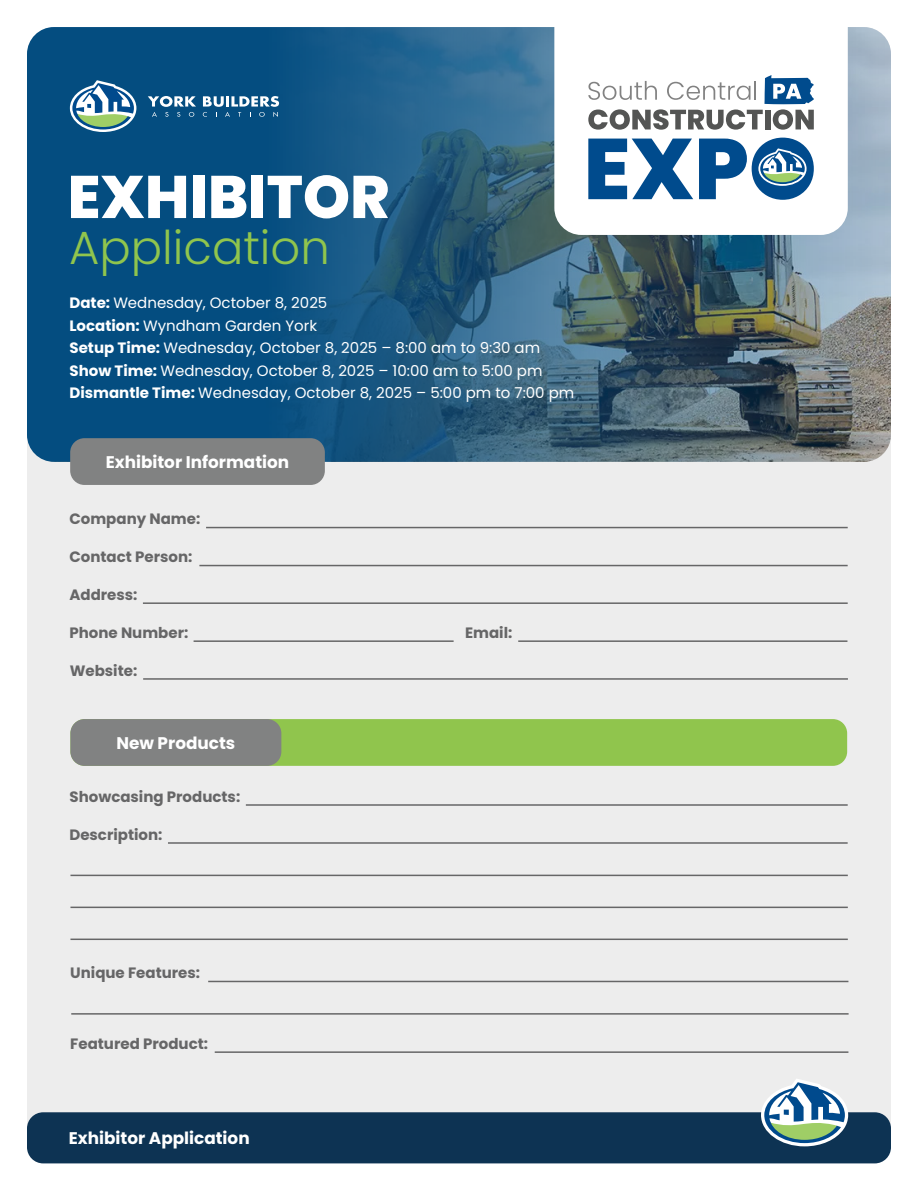
<style>
.page{position:relative;width:918px;height:1188px;background:#fff}
.page>*{position:absolute;margin:0;border:0;box-sizing:border-box;transform-origin:0 0}
.t1{font:800 60px "Poppins";color:#fff}
.t2{font:300 46.5px "Poppins";color:#90c54d}
.t3{font:700 16.8px "Poppins";color:#fff}
.t4{font:15px/22.5px "Poppins";color:#fff}
.t5{font:700 15px "Poppins";color:#666667}
.s1{font-weight:700}
</style>
<div class="page">
<div style="left:27px;top:27px;width:864px;height:1134px;background:#ededed;border-radius:28px"></div>
<svg style="left:27px;top:27px;width:864px;height:435px;background:#2b5e80"></svg>
<div style="left:27px;top:1112px;width:864px;height:51px;background:#0d3353;border-radius:16px"></div>
<div style="left:70px;top:438px;width:255px;height:47px;background:#818282;border-radius:14px"></div>
<hr style="left:206px;top:527px;width:642px;height:1px;background:#666667">
<svg style="left:761px;top:1079px;width:87px;height:67px"></svg>
<div style="left:554px;top:27px;width:294px;height:208px;background:#fff"></div>
<svg style="left:588px;top:139px;width:105px;height:60px;background:#608fb8"></svg>
<svg style="left:699px;top:138px;width:115px;height:62px;background:#6694b7"></svg>
<svg style="left:588px;top:75px;width:226px;height:55px;background:#bfc6ca"></svg>
<svg style="left:148px;top:96px;width:48px;height:21px"></svg>
<svg style="left:203px;top:96px;width:76px;height:21px;background:#5284a7"></svg>
<svg style="left:70px;top:80px;width:66px;height:52px;background:#6997a9"></svg>
<hr style="left:194px;top:640px;width:260px;height:2px;background:#666667">
<hr style="left:518px;top:640px;width:329px;height:2px;background:#666667">
<hr style="left:143px;top:602px;width:705px;height:2px;background:#666667">
<hr style="left:199px;top:565px;width:649px;height:1px;background:#666667">
<hr style="left:143px;top:678px;width:705px;height:2px;background:#666667">
<div style="left:70px;top:719px;width:777px;height:47px;background:#90c54d;border-radius:14px"></div>
<div style="left:70px;top:719px;width:211px;height:47px;background:#818282;border-radius:14px"></div>
<hr style="left:246px;top:804px;width:602px;height:2px;background:#666667">
<hr style="left:168px;top:842px;width:680px;height:2px;background:#666667">
<hr style="left:70px;top:875px;width:778px;height:1px;background:#666667">
<hr style="left:70px;top:907px;width:778px;height:1px;background:#666667">
<hr style="left:70px;top:939px;width:778px;height:1px;background:#666667">
<hr style="left:208px;top:981px;width:640px;height:1px;background:#666667">
<hr style="left:71px;top:1013px;width:778px;height:2px;background:#666667">
<hr style="left:215px;top:1051px;width:633px;height:2px;background:#666667">
<h1 class="t1" style="left:68px;top:162px;width:324px">EXHIBITOR</h1>
<h2 class="t2" style="left:69px;top:221px;width:262px">Application</h2>
<p class="t4" style="left:69px;top:292px;width:506px"><span class="s1">Date:</span> Wednesday, October 8, 2025<br><span class="s1">Location:</span> Wyndham Garden York<br><span class="s1">Setup Time:</span> Wednesday, October 8, 2025 – 8:00 am to 9:30 am <span class="s1">Show Time:</span> Wednesday, October 8, 2025 – 10:00 am to 5:00 pm <span class="s1">Dismantle Time:</span> Wednesday, October 8, 2025 – 5:00 pm to 7:00 pm</p>
<p class="t3" style="left:106px;top:452px;width:185px">Exhibitor Information</p>
<p class="t5" style="left:69px;top:510px;width:132px">Company Name:</p>
<p class="t5" style="left:69px;top:548px;width:125px">Contact Person:</p>
<p class="t5" style="left:69px;top:586px;width:70px">Address:</p>
<p class="t5" style="left:69px;top:624px;width:120px">Phone Number:</p>
<p class="t5" style="left:465px;top:624px;width:49px">Email:</p>
<p class="t5" style="left:70px;top:662px;width:69px">Website:</p>
<p class="t3" style="left:116px;top:733px;width:120px">New Products</p>
<p class="t5" style="left:69px;top:788px;width:172px">Showcasing Products:</p>
<p class="t5" style="left:69px;top:826px;width:95px">Description:</p>
<p class="t5" style="left:70px;top:964px;width:131px">Unique Features:</p>
<p class="t5" style="left:70px;top:1035px;width:139px">Featured Product:</p>
<p class="t3" style="left:69px;top:1128px;width:182px">Exhibitor Application</p>
</div>
